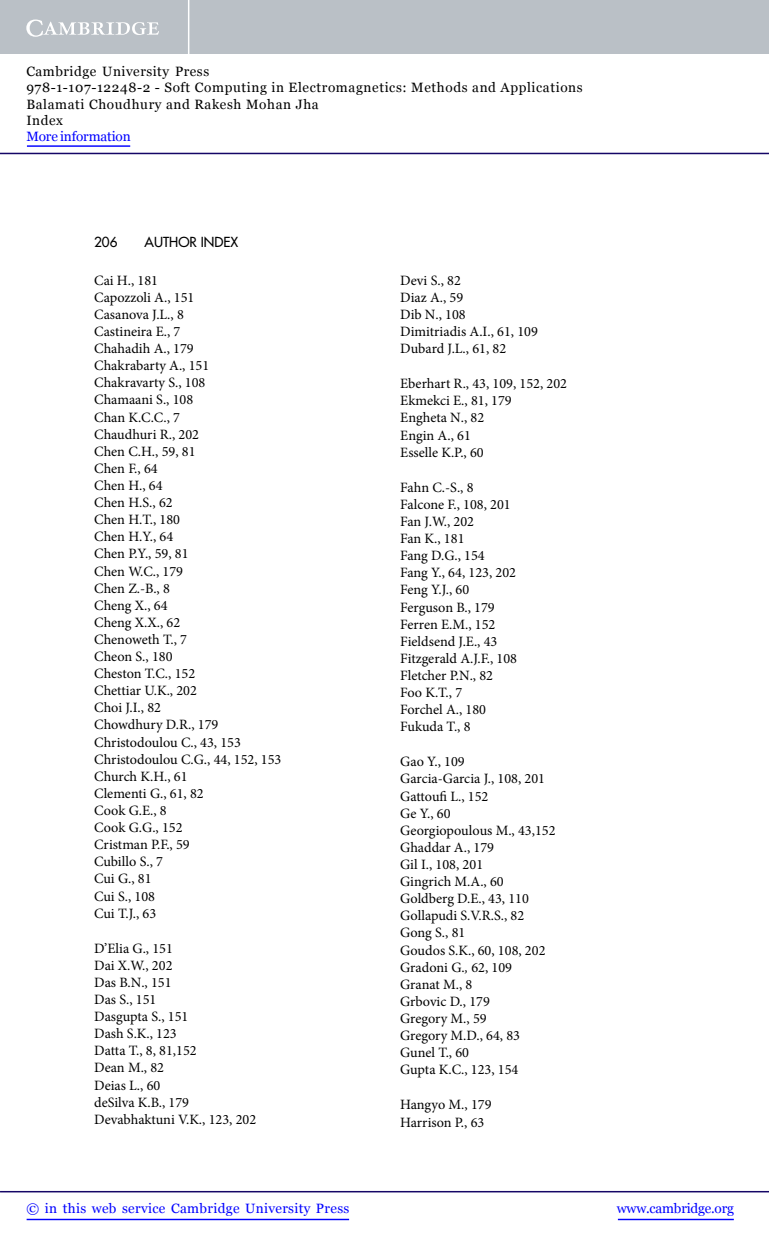
<style>
.page{position:relative;width:769px;height:1242px;background:#fff}
.page>*{position:absolute;margin:0;border:0;box-sizing:border-box;transform-origin:0 0}
.t1{font:14.25px/17.1px "Minion Pro";color:#000}
.t2{font:13.5px/16.2px "Georgia";letter-spacing:.045em;color:#000}
.t3{font:13.5px "Georgia";letter-spacing:.025em;color:#00f}
.t4{font:13.5px "Georgia";letter-spacing:-.015em;color:#00f}
.t5{font:13.5px "Georgia";letter-spacing:-.01em;color:#00f}
.t6{font:13.5px "Futura";color:#000}
.s1{font-style:italic}
</style>
<div class="page">
<div style="left:0;top:0;width:769px;height:54px;background:#bac0c6"></div>
<svg style="left:26px;top:20px;width:133px;height:17px"></svg>
<hr style="left:188px;top:0;width:1px;height:54px;background:#fff">
<hr style="left:0;top:153px;width:769px;height:1px;background:#150666">
<hr style="left:27px;top:145px;width:103px;height:2px;background:#00f">
<hr style="left:618px;top:1218px;width:116px;height:2px;background:#00f">
<hr style="left:0;top:1191px;width:769px;height:1px;background:#150666">
<hr style="left:27px;top:1218px;width:322px;height:2px;background:#00f">
<p class="t2" style="left:26px;top:64px;width:558px">Cambridge University Press<br>978-1-107-12248-2 - Soft Computing in Electromagnetics: Methods and Applications Balamati Choudhury and Rakesh Mohan Jha<br>Index</p>
<p class="t5" style="left:26px;top:128px;width:106px">More information</p>
<p class="t6" style="left:94px;top:233px;width:25px">206</p>
<p class="t6" style="left:145px;top:233px;width:95px">AUTHOR INDEX</p>
<p class="t1" style="left:94px;top:272px;width:189px">Cai H., 181<br>Capozzoli A., 151<br>Casanova J.L., 8<br>Castineira E., 7<br>Chahadih A., 179<br>Chakrabarty A., 151<br>Chakravarty S., 108<br>Chamaani S., 108<br>Chan K.C.C., 7<br>Chaudhuri R., 202<br>Chen C.H., 59, 81<br>Chen F., 64<br>Chen H., 64<br>Chen H.S., 62<br>Chen H.T., 180<br>Chen H.Y., 64<br>Chen P.Y., 59, 81<br>Chen W.C., 179<br>Chen Z.-B., 8<br>Cheng X., 64<br>Cheng X.X., 62<br>Chenoweth T., 7<br>Cheon S., 180<br>Cheston T.C., 152<br>Chettiar U.K., 202<br>Choi J.I., 82<br>Chowdhury D.R., 179<br>Christodoulou C., 43, 153<br>Christodoulou C.G., 44, 152, 153<br>Church K.H., 61<br>Clementi G., 61, 82<br>Cook G.E., 8<br>Cook G.G., 152<br>Cristman P.F., 59<br>Cubillo S., 7<br>Cui G., 81<br>Cui S., 108<br>Cui T.J., 63</p>
<p class="t1" style="left:94px;top:939px;width:164px">D’Elia G., 151<br>Dai X.W., 202<br>Das B.N., 151<br>Das S., 151<br>Dasgupta S., 151<br>Dash S.K., 123<br>Datta T., 8, 81,152<br>Dean M., 82<br>Deias L., 60<br>deSilva K.B., 179<br>Devabhaktuni V.K., 123, 202</p>
<p class="t1" style="left:400px;top:272px;width:139px">Devi S., 82<br>Diaz A., 59<br>Dib N., 108<br>Dimitriadis A.I., 61, 109<br>Dubard J.L., 61, 82</p>
<p class="t1" style="left:400px;top:375px;width:168px">Eberhart R., 43, 109, 152, 202<br>Ekmekci E., 81, 179<br>Engheta N., 82<br>Engin A., 61<br>Esselle K.P., 60</p>
<p class="t1" style="left:400px;top:479px;width:118px">Fahn C.-S., 8<br>Falcone F., 108, 201<br>Fan J.W., 202<br>Fan K., 181<br>Fang D.G., 154<br>Fang Y., 64, 123, 202<br>Feng Y.J., 60<br>Ferguson B., 179<br>Ferren E.M., 152<br>Fieldsend J.E., 43<br>Fitzgerald A.J.F., 108<br>Fletcher P.N., 82<br>Foo K.T., 7<br>Forchel A., 180<br>Fukuda T., 8</p>
<p class="t1" style="left:400px;top:753px;width:157px">Gao Y., 109<br>Garcia-Garcia J., 108, 201<br>Gattoufi L., 152<br>Ge Y., 60<br>Georgiopoulous M., 43,152<br>Ghaddar A., 179<br>Gil I., 108, 201<br>Gingrich M.A., 60<br>Goldberg D.E., 43, 110<br>Gollapudi S.V.R.S., 82<br>Gong S., 81<br>Goudos S.K., 60, 108, 202<br>Gradoni G.<span class="s1">,</span> 62, 109<br>Granat M., 8<br>Grbovic D., 179<br>Gregory M., 59<br>Gregory M.D., 64, 83<br>Gunel T., 60<br>Gupta K.C., 123, 154</p>
<p class="t1" style="left:400px;top:1096px;width:93px">Hangyo M., 179<br>Harrison P., 63</p>
<p class="t3" style="left:27px;top:1200px;width:324px">© in this web service Cambridge University Press</p>
<p class="t4" style="left:617px;top:1200px;width:119px">www.cambridge.org</p>
</div>
